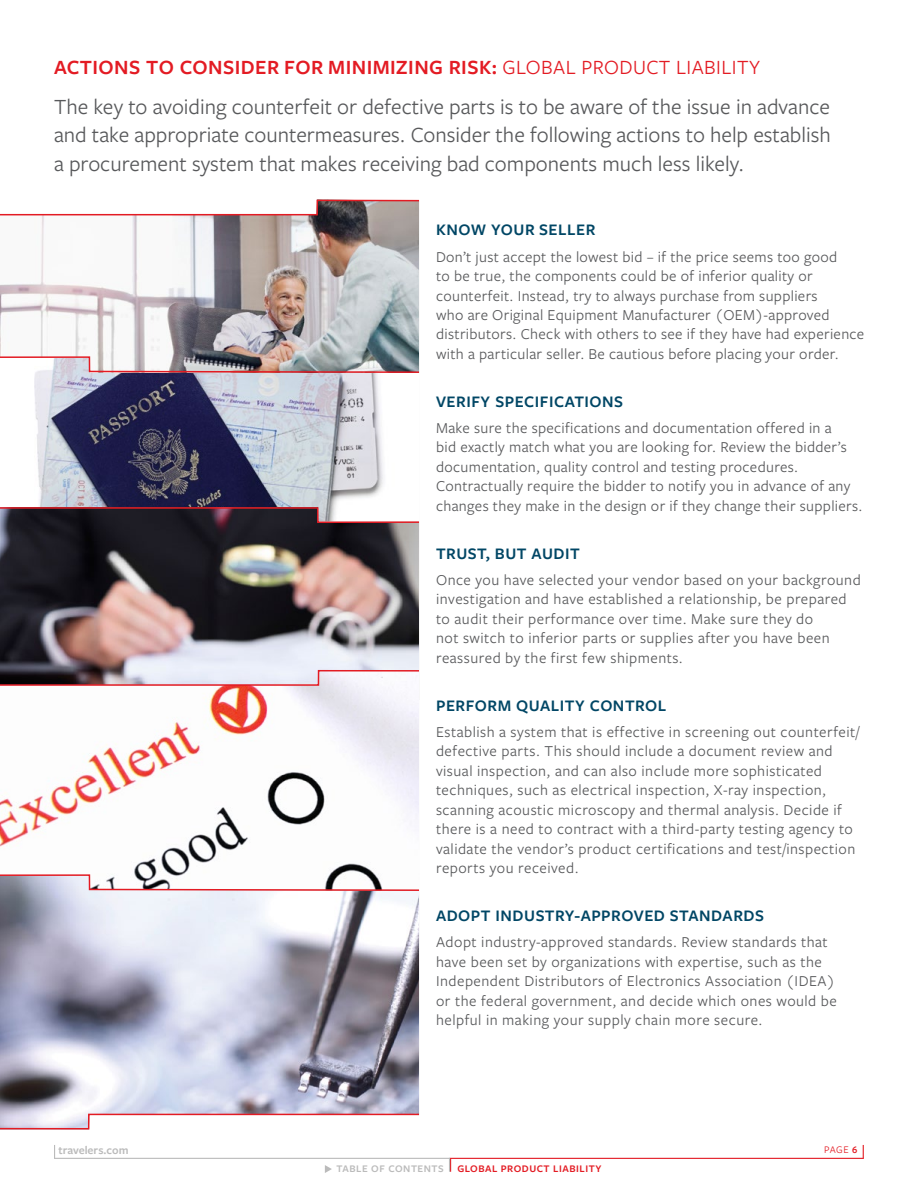
<style>
.page{position:relative;width:918px;height:1188px;background:#fff}
.page>*{position:absolute;margin:0;border:0;box-sizing:border-box;transform-origin:0 0}
.t1{font:22.5px/28.5px "Freight Sans Pro";color:#58595b;text-align:justify}
.t2{font:600 21px "Freight Sans Pro";letter-spacing:.02em;color:#e31b23}
.t3{font:600 16.65px "Freight Sans Pro";letter-spacing:.03em;color:#004665}
.t4{font:15.75px/19.5px "Freight Sans Pro";letter-spacing:.03em;color:#58595b}
.t5{font:600 12px "Freight Sans Pro";color:#bbb}
.t6{font:600 10.5px "Freight Sans Pro";letter-spacing:.05em;color:#e31b23}
.t7{font:600 10.5px "Freight Sans Pro";letter-spacing:.05em;color:#bbb}
.t8{font:10.5px "Freight Sans Pro";color:#e31b23}
.s1{font-weight:400}
.s2{font-weight:600}
</style>
<div class="page">
<hr style="left:450px;top:1158px;width:414px;height:1px;background:#e31b23">
<hr style="left:54px;top:1158px;width:396px;height:1px;background:#bbb">
<svg style="left:449px;top:1158px;width:2px;height:14px"></svg>
<svg style="left:54px;top:1145px;width:1px;height:13px"></svg>
<svg style="left:863px;top:1145px;width:1px;height:13px"></svg>
<img style="left:34px;top:374px;width:349px;height:132px">
<img style="left:0;top:524px;width:419px;height:145px">
<img style="left:0;top:216px;width:419px;height:140px">
<img style="left:0;top:687px;width:419px;height:187px">
<img style="left:0;top:892px;width:419px;height:221px">
<img style="left:0;top:356px;width:420px;height:18px">
<svg style="left:0;top:506px;width:420px;height:18px"></svg>
<svg style="left:0;top:669px;width:420px;height:18px"></svg>
<svg style="left:0;top:874px;width:420px;height:18px"></svg>
<svg style="left:0;top:1113px;width:420px;height:17px"></svg>
<svg style="left:0;top:199px;width:420px;height:17px"></svg>
<svg style="left:325px;top:1165px;width:7px;height:8px"></svg>
<h3 class="t2" style="left:54px;top:53px;width:708px">ACTIONS TO CONSIDER FOR MINIMIZING RISK: <span class="s1">GLOBAL PRODUCT LIABILITY</span></h3>
<p class="t1" style="left:54px;top:91px;width:778px">The key to avoiding counterfeit or defective parts is to be aware of the issue in advance and take appropriate countermeasures. Consider the following actions to help establish a procurement system that makes receiving bad components much less likely.</p>
<h4 class="t3" style="left:436px;top:219px;width:161px">KNOW YOUR SELLER</h4>
<p class="t4" style="left:436px;top:246px;width:430px">Don’t just accept the lowest bid – if the price seems too good<br>to be true, the components could be of inferior quality or counterfeit. Instead, try to always purchase from suppliers<br>who are Original Equipment Manufacturer (OEM)-approved distributors. Check with others to see if they have had experience with a particular seller. Be cautious before placing your order.</p>
<h4 class="t3" style="left:436px;top:390px;width:189px">VERIFY SPECIFICATIONS</h4>
<p class="t4" style="left:436px;top:417px;width:428px">Make sure the specifications and documentation offered in a<br>bid exactly match what you are looking for. Review the bidder’s documentation, quality control and testing procedures.<br>Contractually require the bidder to notify you in advance of any changes they make in the design or if they change their suppliers.</p>
<h4 class="t3" style="left:436px;top:542px;width:145px">TRUST, BUT AUDIT</h4>
<p class="t4" style="left:436px;top:569px;width:426px">Once you have selected your vendor based on your background investigation and have established a relationship, be prepared to audit their performance over time. Make sure they do<br>not switch to inferior parts or supplies after you have been reassured by the first few shipments.</p>
<h4 class="t3" style="left:436px;top:694px;width:232px">PERFORM QUALITY CONTROL</h4>
<p class="t4" style="left:436px;top:721px;width:425px">Establish a system that is effective in screening out counterfeit/ defective parts. This should include a document review and visual inspection, and can also include more sophisticated techniques, such as electrical inspection, X-ray inspection, scanning acoustic microscopy and thermal analysis. Decide if there is a need to contract with a third-party testing agency to validate the vendor’s product certifications and test/inspection reports you received.</p>
<h4 class="t3" style="left:436px;top:904px;width:330px">ADOPT INDUSTRY-APPROVED STANDARDS</h4>
<p class="t4" style="left:436px;top:932px;width:402px">Adopt industry-approved standards. Review standards that have been set by organizations with expertise, such as the Independent Distributors of Electronics Association (IDEA) or the federal government, and decide which ones would be helpful in making your supply chain more secure.</p>
<p class="t5" style="left:58px;top:1142px;width:72px">travelers.com</p>
<p class="t8" style="left:824px;top:1143px;width:35px">PAGE <span class="s2">6</span></p>
<p class="t7" style="left:337px;top:1161px;width:109px">TABLE OF CONTENTS</p>
<p class="t6" style="left:457px;top:1161px;width:146px">GLOBAL PRODUCT LIABILITY</p>
</div>
